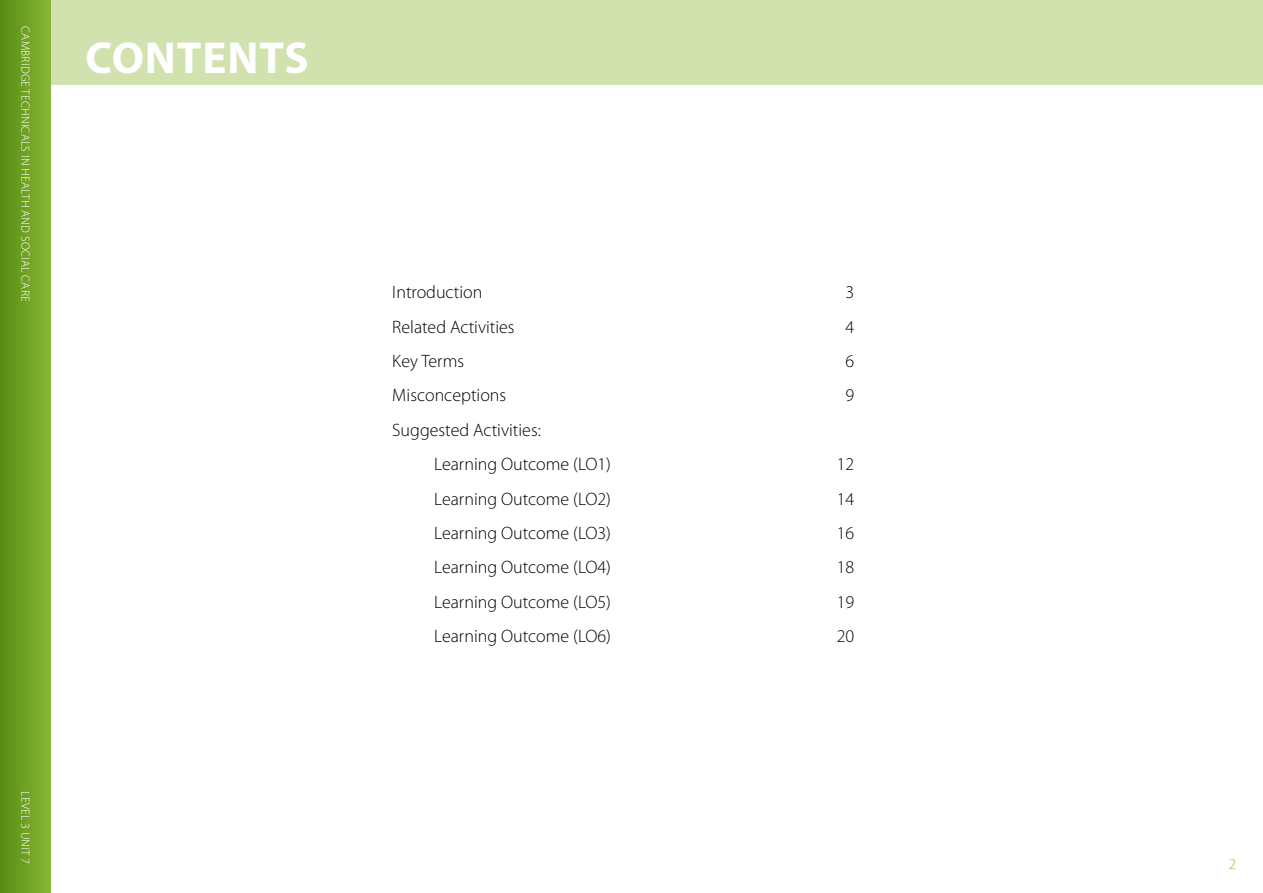
<style>
.page{position:relative;width:1263px;height:893px;background:#fff}
.page>*{position:absolute;margin:0;border:0;box-sizing:border-box;transform-origin:0 0}
.t1{font:700 45px "Myriad Pro";letter-spacing:.02em;color:#fff}
.Contents_2{font:300 18px "Myriad Pro";color:#000}
.Contents_1{font:300 18px "Myriad Pro";color:#000}
.Body_10pt{font:300 15px "Myriad Pro";color:#8bb836}
.t2{font:300 12px "Myriad Pro";letter-spacing:.02em;color:#fff}
</style>
<div class="page">
<div style="left:0;top:0;width:51px;height:893px;background:linear-gradient(to right,#558c12,#89b634)"></div>
<div style="left:51px;top:0;width:1212px;height:85px;background:#d1e2af"></div>
<p class="t2" style="left:32px;top:26px;width:277px;rotate:90deg">CAMBRIDGE TECHNICALS IN HEALTH AND SOCIAL CARE</p>
<p class="t1" style="left:85px;top:29px;width:225px">CONTENTS</p>
<p class="t2" style="left:32px;top:791px;width:75px;rotate:90deg">LEVEL 3 UNIT 7</p>
<p class="Contents_1" style="left:392px;top:282px;width:92px">Introduction</p>
<p class="Contents_1" style="left:845px;top:282px;width:10px">3</p>
<p class="Contents_1" style="left:392px;top:317px;width:124px">Related Activities</p>
<p class="Contents_1" style="left:845px;top:317px;width:10px">4</p>
<p class="Contents_1" style="left:392px;top:351px;width:73px">Key Terms</p>
<p class="Contents_1" style="left:845px;top:351px;width:10px">6</p>
<p class="Contents_1" style="left:392px;top:386px;width:115px">Misconceptions</p>
<p class="Contents_1" style="left:845px;top:386px;width:10px">9</p>
<p class="Contents_1" style="left:392px;top:420px;width:150px">Suggested Activities:</p>
<p class="Contents_2" style="left:434px;top:454px;width:178px">Learning Outcome (LO1)</p>
<p class="Contents_2" style="left:837px;top:454px;width:19px">12</p>
<p class="Contents_2" style="left:434px;top:489px;width:178px">Learning Outcome (LO2)</p>
<p class="Contents_2" style="left:837px;top:489px;width:19px">14</p>
<p class="Contents_2" style="left:434px;top:523px;width:178px">Learning Outcome (LO3)</p>
<p class="Contents_2" style="left:837px;top:523px;width:19px">16</p>
<p class="Contents_2" style="left:434px;top:557px;width:178px">Learning Outcome (LO4)</p>
<p class="Contents_2" style="left:837px;top:557px;width:19px">18</p>
<p class="Contents_2" style="left:434px;top:592px;width:178px">Learning Outcome (LO5)</p>
<p class="Contents_2" style="left:837px;top:592px;width:19px">19</p>
<p class="Contents_2" style="left:434px;top:626px;width:178px">Learning Outcome (LO6)</p>
<p class="Contents_2" style="left:837px;top:626px;width:19px">20</p>
<p class="Body_10pt" style="left:1229px;top:855px;width:9px">2</p>
</div>
